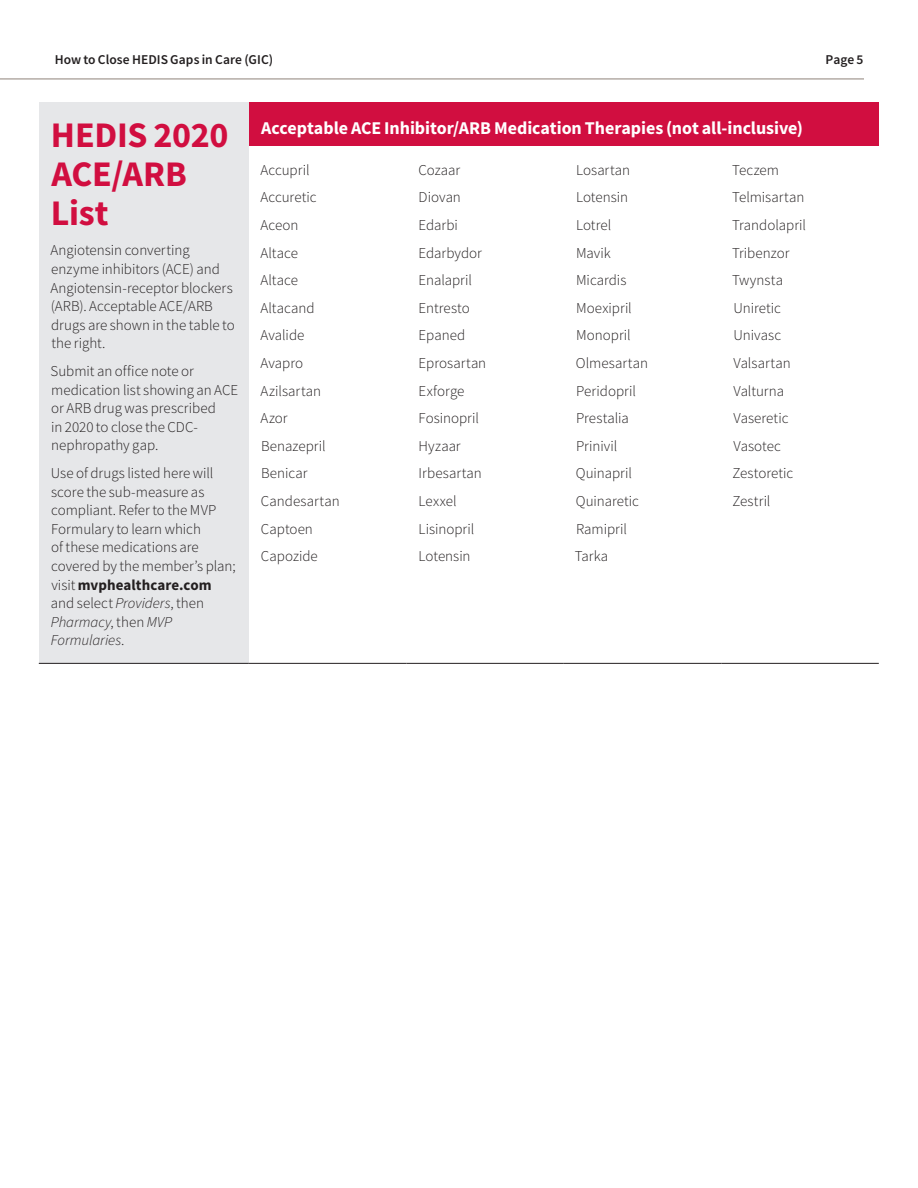
<style>
.page{position:relative;width:918px;height:1188px;background:#fff}
.page>*{position:absolute;margin:0;border:0;box-sizing:border-box;transform-origin:0 0}
.t1{font:700 36px/38.8px "Source Sans Pro";letter-spacing:-.01em;color:#d10e40}
.t2{font:700 18px "Source Sans Pro";letter-spacing:-.005em;color:#fff}
.t3{font:300 15px/27.6px "Source Sans Pro";color:#231f20}
.t4{font:600 13.5px "Source Sans Pro";letter-spacing:.005em;color:#231f20}
.s1{font-weight:700}
.s2{font-style:italic}
</style>
<div class="page">
<hr style="left:0;top:79px;width:864px;height:1px;background:#8e837a">
<div style="left:39px;top:102px;width:210px;height:561px;background:#e6e7e9"></div>
<div style="left:249px;top:102px;width:630px;height:44px;background:#d10e40"></div>
<hr style="left:249px;top:663px;width:157px;height:1px;background:#231f20">
<hr style="left:406px;top:663px;width:158px;height:1px;background:#231f20">
<hr style="left:564px;top:663px;width:157px;height:1px;background:#231f20">
<hr style="left:721px;top:663px;width:158px;height:1px;background:#231f20">
<hr style="left:39px;top:663px;width:210px;height:1px;background:#231f20">
<p class="t4" style="left:55px;top:51px;width:220px">How to Close HEDIS Gaps in Care (GIC)</p>
<p class="t4" style="left:825px;top:51px;width:39px">Page 5</p>
<h1 class="t1" style="left:51px;top:115px;width:179px">HEDIS 2020<br>ACE/ARB<br>List</h1>
<p class="t3" style="left:51px;top:241px;width:186px;line-height:18.6px">Angiotensin converting enzyme inhibitors (ACE) and<br>Angiotensin-receptor blockers (ARB). Acceptable ACE/ARB drugs are shown in the table to the right.</p>
<p class="t3" style="left:51px;top:362px;width:189px;line-height:18.6px">Submit an office note or medication list showing an ACE or ARB drug was prescribed<br>in 2020 to close the CDC&shy;nephropathy gap.</p>
<p class="t3" style="left:51px;top:464px;width:186px;line-height:18.6px">Use of drugs listed here will score the sub-measure as compliant. Refer to the MVP<br>Formulary to learn which<br>of these medications are covered by the member’s plan; visit <span class="s1">mvphealthcare.com </span>and select <span class="s2">Providers</span>, then<br><span class="s2">Pharmacy</span>, then <span class="s2">MVP<br>Formularies</span>.</p>
<p class="t2" style="left:261px;top:115px;width:544px">Acceptable ACE Inhibitor/ARB Medication Therapies (not all-inclusive)</p>
<p class="t3" style="left:261px;top:156px;width:81px">Accupril<br>Accuretic<br>Aceon<br>Altace<br>Altace<br>Altacand<br>Avalide<br>Avapro<br>Azilsartan<br>Azor<br>Benazepril<br>Benicar<br>Candesartan<br>Captoen<br>Capozide</p>
<p class="t3" style="left:418px;top:156px;width:69px">Cozaar<br>Diovan<br>Edarbi<br>Edarbydor<br>Enalapril<br>Entresto<br>Epaned<br>Eprosartan<br>Exforge<br>Fosinopril<br>Hyzaar<br>Irbesartan<br>Lexxel<br>Lisinopril<br>Lotensin</p>
<p class="t3" style="left:575px;top:156px;width:75px">Losartan<br>Lotensin<br>Lotrel<br>Mavik<br>Micardis<br>Moexipril<br>Monopril<br>Olmesartan<br>Peridopril<br>Prestalia<br>Prinivil<br>Quinapril<br>Quinaretic<br>Ramipril<br>Tarka</p>
<p class="t3" style="left:732px;top:156px;width:75px">Teczem<br>Telmisartan<br>Trandolapril<br>Tribenzor<br>Twynsta<br>Uniretic<br>Univasc<br>Valsartan<br>Valturna<br>Vaseretic<br>Vasotec<br>Zestoretic<br>Zestril</p>
</div>
